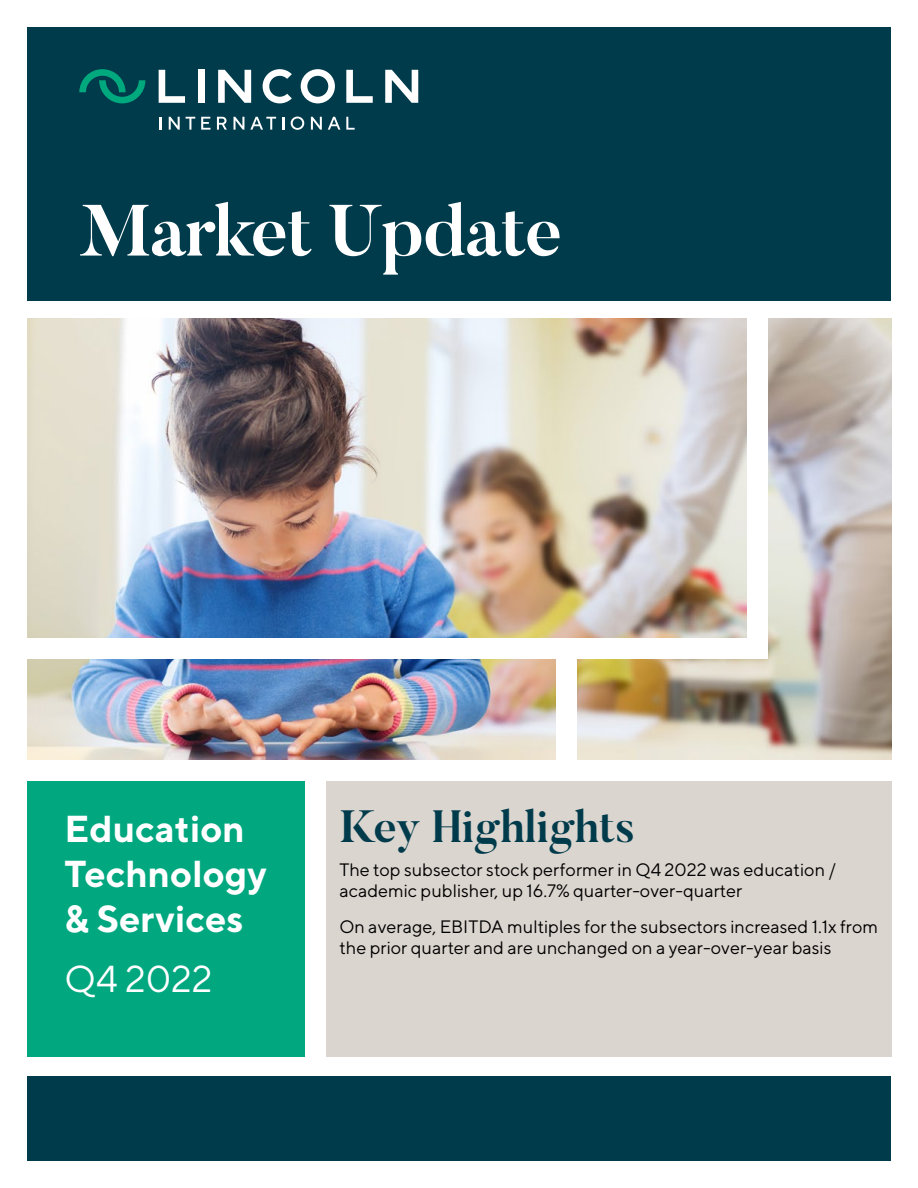
<style>
.page{position:relative;width:918px;height:1188px;background:#fff}
.page>*{position:absolute;margin:0;border:0;box-sizing:border-box;transform-origin:0 0}
.t1{font:700 72px "Butler";letter-spacing:-.02em;color:#fff}
.t2{font:700 45px "Butler";color:#003b4c}
.t3{font:700 37.5px/45px "TT Norms";color:#fff}
.t4{font:37.5px "TT Norms";color:#fff}
.t5{font:18px/21.6px "TT Norms";color:#000}
</style>
<div class="page">
<img style="left:27px;top:318px;width:865px;height:442px">
<div style="left:27px;top:27px;width:864px;height:273px;background:#003b4c"></div>
<div style="left:27px;top:781px;width:279px;height:275px;background:#00a77f"></div>
<div style="left:198px;top:70px;width:7px;height:33px;background:#fff"></div>
<svg style="left:218px;top:70px;width:33px;height:33px"></svg>
<svg style="left:159px;top:70px;width:26px;height:33px"></svg>
<svg style="left:385px;top:70px;width:33px;height:33px"></svg>
<svg style="left:346px;top:70px;width:27px;height:33px"></svg>
<svg style="left:263px;top:69px;width:29px;height:34px"></svg>
<svg style="left:301px;top:69px;width:34px;height:34px"></svg>
<svg style="left:79px;top:69px;width:66px;height:34px"></svg>
<svg style="left:159px;top:117px;width:2px;height:13px"></svg>
<svg style="left:169px;top:117px;width:11px;height:13px"></svg>
<svg style="left:186px;top:117px;width:9px;height:13px"></svg>
<svg style="left:201px;top:117px;width:10px;height:13px"></svg>
<svg style="left:217px;top:117px;width:10px;height:13px"></svg>
<svg style="left:234px;top:117px;width:10px;height:13px"></svg>
<svg style="left:250px;top:117px;width:26px;height:13px"></svg>
<svg style="left:282px;top:117px;width:2px;height:13px"></svg>
<svg style="left:291px;top:117px;width:13px;height:13px"></svg>
<svg style="left:311px;top:117px;width:11px;height:13px"></svg>
<svg style="left:328px;top:117px;width:12px;height:13px"></svg>
<svg style="left:346px;top:117px;width:9px;height:13px"></svg>
<div style="left:27px;top:1076px;width:864px;height:85px;background:#003b4c"></div>
<div style="left:326px;top:781px;width:566px;height:275px;background:#dbd5cf"></div>
<div style="left:16px;top:639px;width:752px;height:20px;background:#fff"></div>
<div style="left:748px;top:307px;width:20px;height:352px;background:#fff"></div>
<div style="left:556px;top:649px;width:21px;height:122px;background:#fff"></div>
<h1 class="t1" style="left:79px;top:185px;width:485px">Market Update</h1>
<h3 class="t3" style="left:65px;top:805px;width:204px">Education<br>Technology &amp; Services</h3>
<h3 class="t4" style="left:65px;top:956px;width:149px">Q4 2022</h3>
<h2 class="t2" style="left:339px;top:798px;width:297px">Key Highlights</h2>
<p class="t5" style="left:339px;top:858px;width:498px">The top subsector stock performer in Q4 2022 was education / academic publisher, up 16.7% quarter-over-quarter</p>
<p class="t5" style="left:339px;top:915px;width:540px">On average, EBITDA multiples for the subsectors increased 1.1x from the prior quarter and are unchanged on a year-over-year basis</p>
</div>
